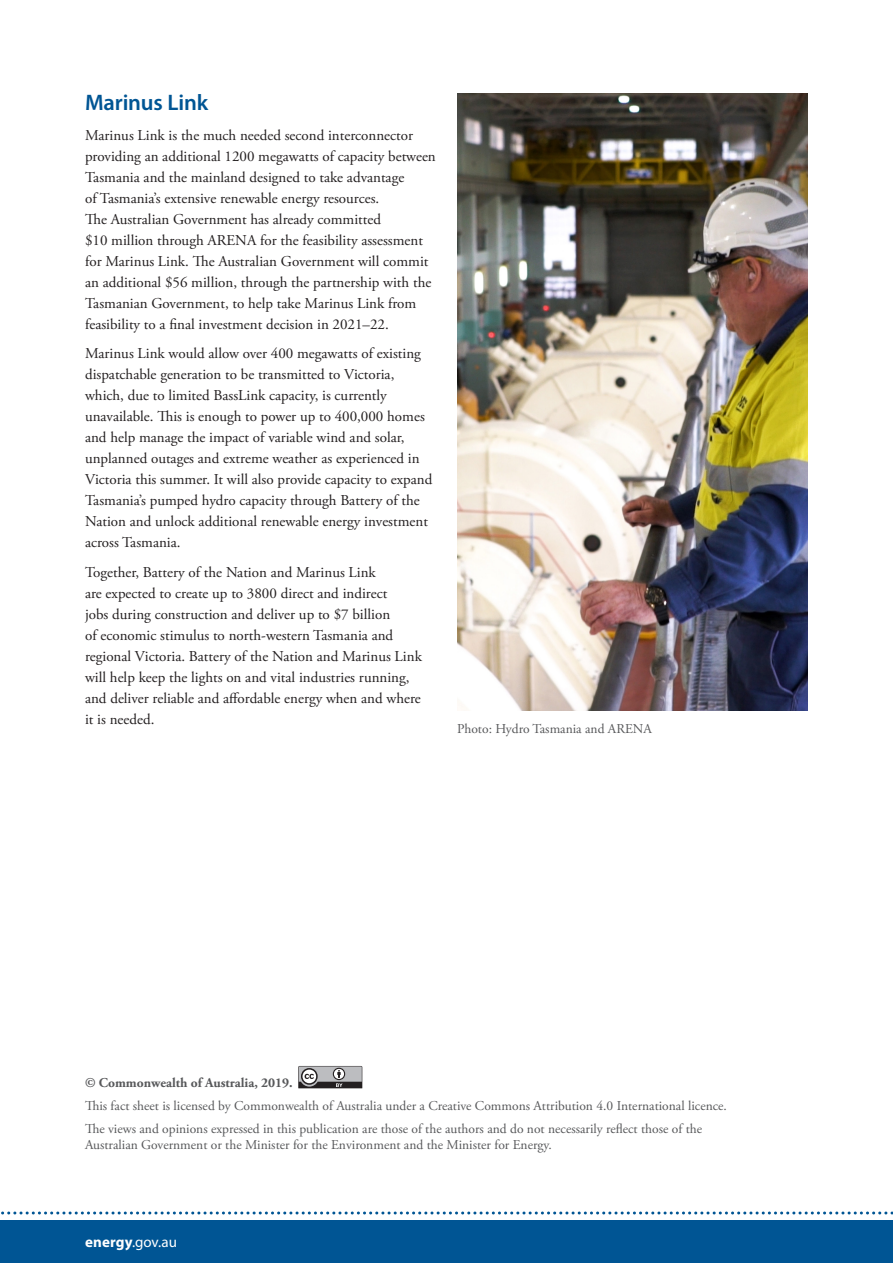
<style>
.page{position:relative;width:893px;height:1263px;background:#fff}
.page>*{position:absolute;margin:0;border:0;box-sizing:border-box;transform-origin:0 0}
.Subhead_2{font:600 22.5px "Myriad Pro";letter-spacing:-.01em;color:#005594}
.Text{font:15px/21px "Adobe Garamond Pro";color:#231f20}
.t1{font:15px "Myriad Pro";color:#fff}
.disclaimer{font:13.5px/16.5px "Adobe Garamond Pro";color:#57585a}
.disclaimer-2{font:700 13.5px "Adobe Garamond Pro";color:#57585a}
.s1{font-weight:700}
</style>
<div class="page">
<div style="left:0;top:1220px;width:893px;height:43px;background:#005594"></div>
<svg style="left:1px;top:1211px;width:892px;height:3px"></svg>
<img style="left:457px;top:94px;width:351px;height:616px">
<svg style="left:298px;top:1066px;width:64px;height:22px"></svg>
<h2 class="Subhead_2" style="left:85px;top:89px;width:125px">Marinus Link</h2>
<p class="Text" style="left:85px;top:125px;width:352px">Marinus Link is the much needed second interconnector providing an additional 1200 megawatts of capacity between Tasmania and the mainland designed to take advantage<br>of Tasmania’s extensive renewable energy resources.<br>The Australian Government has already committed<br>$10 million through ARENA for the feasibility assessment for Marinus Link. The Australian Government will commit an additional $56 million, through the partnership with the Tasmanian Government, to help take Marinus Link from feasibility to a final investment decision in 2021–22.</p>
<p class="Text" style="left:85px;top:344px;width:349px">Marinus Link would allow over 400 megawatts of existing dispatchable generation to be transmitted to Victoria, which, due to limited BassLink capacity, is currently unavailable. This is enough to power up to 400,000 homes and help manage the impact of variable wind and solar, unplanned outages and extreme weather as experienced in Victoria this summer. It will also provide capacity to expand Tasmania’s pumped hydro capacity through Battery of the Nation and unlock additional renewable energy investment across Tasmania.</p>
<p class="Text" style="left:85px;top:562px;width:338px">Together, Battery of the Nation and Marinus Link<br>are expected to create up to 3800 direct and indirect<br>jobs during construction and deliver up to $7 billion<br>of economic stimulus to north-western Tasmania and regional Victoria. Battery of the Nation and Marinus Link will help keep the lights on and vital industries running, and deliver reliable and affordable energy when and where it is needed.</p>
<p class="disclaimer" style="left:457px;top:721px;width:196px">Photo: Hydro Tasmania and ARENA</p>
<p class="disclaimer-2" style="left:85px;top:1075px;width:209px">© Commonwealth of Australia, 2019.</p>
<p class="disclaimer" style="left:85px;top:1098px;width:643px">This fact sheet is licensed by Commonwealth of Australia under a Creative Commons Attribution 4.0 International licence.</p>
<p class="disclaimer" style="left:85px;top:1121px;width:619px">The views and opinions expressed in this publication are those of the authors and do not necessarily reflect those of the<br>Australian Government or the Minister for the Environment and the Minister for Energy.</p>
<p class="t1" style="left:85px;top:1233px;width:93px"><span class="s1">energy</span>.gov.au</p>
</div>
